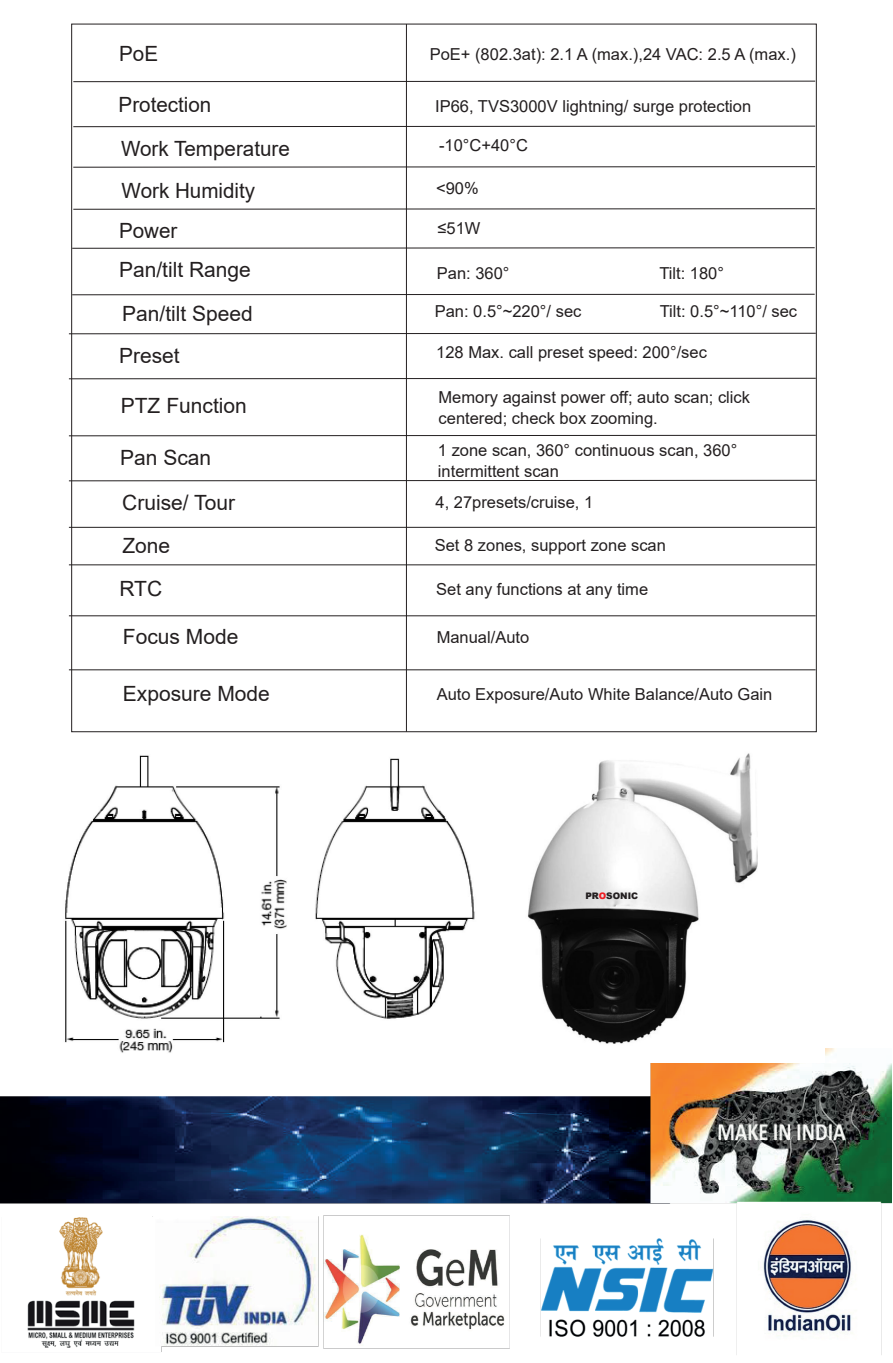
<style>
.page{position:relative;width:893px;height:1363px;background:#fff}
.page>*{position:absolute;margin:0;border:0;box-sizing:border-box;transform-origin:0 0}
.t1{font:21px/43.3px "Arial";color:#231f20}
.t2{font:16.5px/21px "Arial";color:#231f20}
.t3{font:900 9px "Arial";color:#231f20}
.s1{color:#ee1d23}
</style>
<div class="page">
<svg style="left:73px;top:166px;width:743px;height:2px"></svg>
<svg style="left:73px;top:125px;width:743px;height:2px"></svg>
<svg style="left:73px;top:80px;width:743px;height:2px"></svg>
<svg style="left:73px;top:208px;width:743px;height:2px"></svg>
<svg style="left:71px;top:247px;width:744px;height:2px"></svg>
<svg style="left:71px;top:293px;width:744px;height:2px"></svg>
<svg style="left:68px;top:332px;width:748px;height:2px"></svg>
<svg style="left:68px;top:377px;width:748px;height:2px"></svg>
<svg style="left:68px;top:434px;width:748px;height:2px"></svg>
<svg style="left:68px;top:479px;width:748px;height:2px"></svg>
<hr style="left:69px;top:527px;width:747px;height:1px;background:#231f20">
<hr style="left:69px;top:564px;width:747px;height:1px;background:#231f20">
<hr style="left:69px;top:615px;width:747px;height:1px;background:#231f20">
<hr style="left:69px;top:669px;width:747px;height:1px;background:#231f20">
<hr style="left:406px;top:24px;width:1px;height:708px;background:#231f20">
<img style="left:0;top:1048px;width:892px;height:307px">
<img style="left:1px;top:753px;width:823px;height:309px">
<p class="t1" style="left:119px;top:32px;width:40px">PoE</p>
<p class="t2" style="left:430px;top:43px;width:368px">PoE+ (802.3at): 2.1 A (max.),24 VAC: 2.5 A (max.)</p>
<p class="t1" style="left:119px;top:83px;width:94px">Protection</p>
<p class="t2" style="left:435px;top:95px;width:318px">IP66, TVS3000V lightning/ surge protection</p>
<p class="t1" style="left:121px;top:127px;width:170px">Work Temperature</p>
<p class="t1" style="left:119px;top:171px;width:138px;line-height:40px">Work Humidity<br>Power</p>
<p class="t2" style="left:439px;top:135px;width:90px">-10°C+40°C</p>
<p class="t2" style="left:436px;top:178px;width:44px">&lt;90%</p>
<p class="t2" style="left:438px;top:218px;width:44px">≤51W</p>
<p class="t1" style="left:119px;top:248px;width:133px">Pan/tilt Range</p>
<p class="t2" style="left:437px;top:263px;width:74px">Pan: 360°</p>
<p class="t2" style="left:659px;top:263px;width:66px">Tilt: 180°</p>
<p class="t1" style="left:122px;top:292px;width:132px">Pan/tilt Speed</p>
<p class="t2" style="left:435px;top:300px;width:148px">Pan: 0.5°~220°/ sec</p>
<p class="t2" style="left:660px;top:301px;width:139px">Tilt: 0.5°~110°/ sec</p>
<p class="t2" style="left:436px;top:342px;width:272px">128 Max. call preset speed: 200°/sec</p>
<p class="t2" style="left:439px;top:387px;width:313px">Memory against power off; auto scan; click centered; check box zooming.</p>
<p class="t1" style="left:119px;top:333px;width:62px">Preset</p>
<p class="t1" style="left:121px;top:384px;width:128px">PTZ Function</p>
<p class="t2" style="left:438px;top:439px;width:301px">1 zone scan, 360° continuous scan, 360° intermittent scan</p>
<p class="t1" style="left:119px;top:436px;width:117px">Pan Scan<br>Cruise/ Tour<br>Zone<br>RTC</p>
<p class="t1" style="left:123px;top:615px;width:117px">Focus Mode</p>
<p class="t2" style="left:437px;top:627px;width:94px">Manual/Auto</p>
<p class="t2" style="left:436px;top:492px;width:159px">4, 27presets/cruise, 1</p>
<p class="t2" style="left:435px;top:535px;width:233px">Set 8 zones, support zone scan</p>
<p class="t2" style="left:436px;top:578px;width:213px">Set any functions at any time</p>
<p class="t1" style="left:123px;top:672px;width:149px">Exposure Mode</p>
<p class="t2" style="left:437px;top:684px;width:337px">Auto Exposure/Auto White Balance/Auto Gain</p>
<p class="t3" style="left:585px;top:889px;width:54px">PR<span class="s1">O</span>SONIC</p>
</div>
